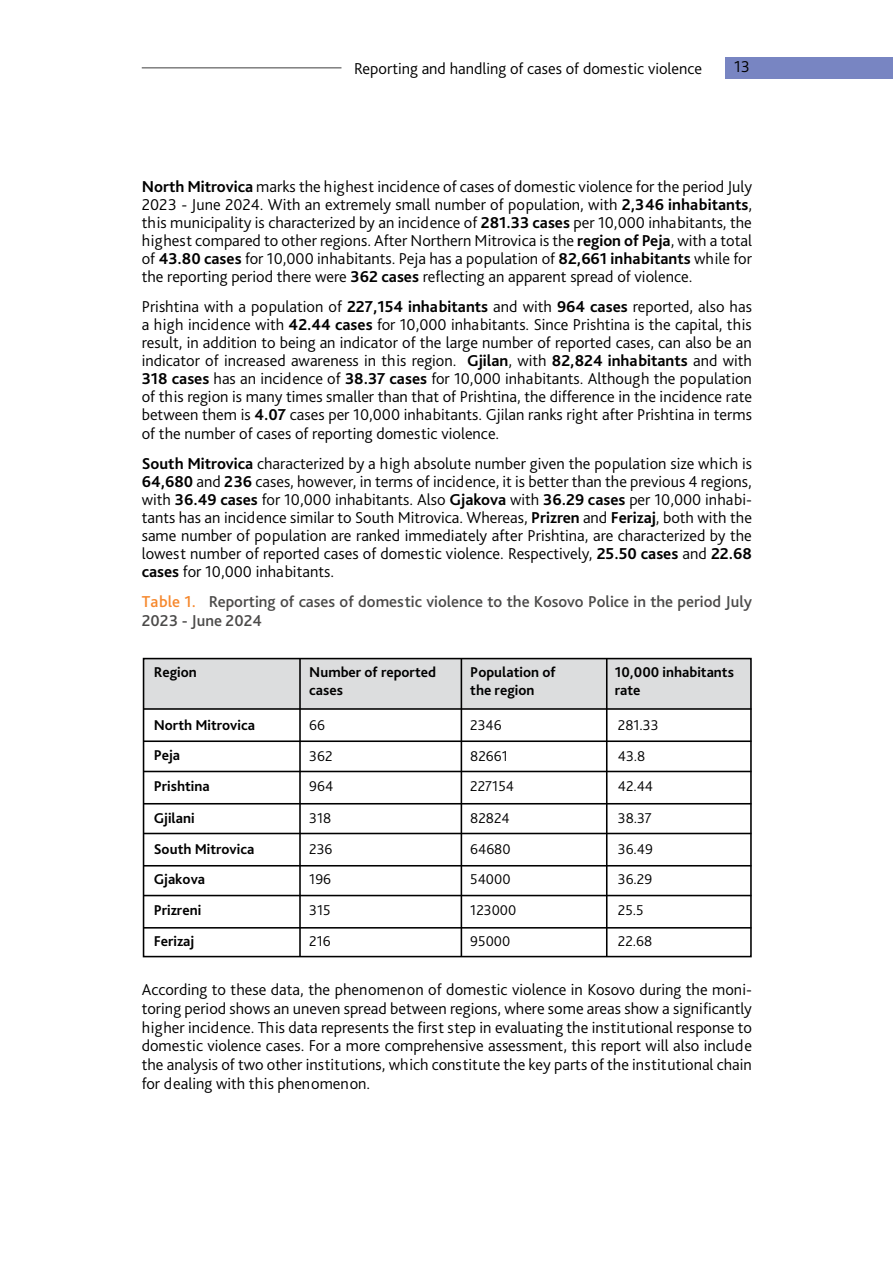
<style>
.page{position:relative;width:893px;height:1263px;background:#fff}
.page>*{position:absolute;margin:0;border:0;box-sizing:border-box;transform-origin:0 0}
.t1{font:300 16.5px/18px "Bliss Pro";color:#000;text-align:justify}
.t2{font:500 16.5px/18.8px "Bliss Pro";color:#4b4a49}
.t3{font:700 14.85px/31px "Bliss Pro";color:#000}
.t4{font:300 14.85px/31px "Bliss Pro";color:#000}
.s1{font-weight:700}
.s2{color:#f6882d}
</style>
<div class="page">
<hr style="left:142px;top:68px;width:199px;height:1px;background:#3e3e3e">
<div style="left:725px;top:57px;width:168px;height:22px;background:#7885c2"></div>
<div style="left:144px;top:659px;width:607px;height:50px;background:#dcddde"></div>
<div style="left:143px;top:658px;width:609px;height:299px;border:2px solid #000"></div>
<hr style="left:299px;top:659px;width:2px;height:297px;background:#000">
<hr style="left:461px;top:659px;width:1px;height:297px;background:#000">
<hr style="left:606px;top:659px;width:1px;height:297px;background:#000">
<hr style="left:143px;top:708px;width:608px;height:2px;background:#000">
<hr style="left:143px;top:740px;width:608px;height:2px;background:#000">
<hr style="left:143px;top:771px;width:608px;height:1px;background:#000">
<hr style="left:143px;top:803px;width:608px;height:1px;background:#000">
<hr style="left:143px;top:833px;width:608px;height:1px;background:#000">
<hr style="left:143px;top:865px;width:608px;height:1px;background:#000">
<hr style="left:143px;top:895px;width:608px;height:1px;background:#000">
<hr style="left:143px;top:927px;width:608px;height:1px;background:#000">
<p class="t1" style="left:354px;top:59px;width:350px">Reporting and handling of cases of domestic violence</p>
<p class="t1" style="left:734px;top:57px;width:17px">13</p>
<p class="t1" style="left:142px;top:178px;width:612px"><span class="s1">North Mitrovica</span> marks the highest incidence of cases of domestic violence for the period July 2023 - June 2024. With an extremely small number of population, with <span class="s1">2,346 inhabitants</span>, this municipality is characterized by an incidence of <span class="s1">281.33 cases</span> per 10,000 inhabitants, the highest compared to other regions. After Northern Mitrovica is the <span class="s1">region of Peja</span>, with a total of <span class="s1">43.80 cases</span> for 10,000 inhabitants. Peja has a population of <span class="s1">82,661 inhabitants</span> while for the reporting period there were <span class="s1">362 cases</span> reflecting an apparent spread of violence.</p>
<p class="t1" style="left:142px;top:298px;width:612px">Prishtina with a population of <span class="s1">227,154 inhabitants</span> and with <span class="s1">964 cases</span> reported, also has a high incidence with <span class="s1">42.44 cases</span> for 10,000 inhabitants. Since Prishtina is the capital, this result, in addition to being an indicator of the large number of reported cases, can also be an indicator of increased awareness in this region. <span class="s1">Gjilan</span>, with <span class="s1">82,824 inhabitants</span> and with <span class="s1">318 cases</span> has an incidence of <span class="s1">38.37 cases</span> for 10,000 inhabitants. Although the population of this region is many times smaller than that of Prishtina, the difference in the incidence rate between them is <span class="s1">4.07</span> cases per 10,000 inhabitants. Gjilan ranks right after Prishtina in terms of the number of cases of reporting domestic violence.</p>
<p class="t1" style="left:142px;top:454px;width:612px"><span class="s1">South Mitrovica</span> characterized by a high absolute number given the population size which is <span class="s1">64,680</span> and <span class="s1">236</span> cases, however, in terms of incidence, it is better than the previous 4 regions, with <span class="s1">36.49 cases</span> for 10,000 inhabitants. Also <span class="s1">Gjakova</span> with <span class="s1">36.29 cases</span> per 10,000 inhabi&shy;tants has an incidence similar to South Mitrovica. Whereas, <span class="s1">Prizren</span> and <span class="s1">Ferizaj</span>, both with the same number of population are ranked immediately after Prishtina, are characterized by the lowest number of reported cases of domestic violence. Respectively, <span class="s1">25.50 cases</span> and <span class="s1">22.68 cases</span> for 10,000 inhabitants.</p>
<p class="t2" style="left:142px;top:592px;width:612px"><span class="s2">Table 1.</span> Reporting of cases of domestic violence to the Kosovo Police in the period July<br>2023 - June 2024</p>
<p class="t3" style="left:309px;top:662px;width:128px;line-height:17.9px">Number of reported cases</p>
<p class="t3" style="left:470px;top:662px;width:87px;line-height:17.9px">Population of the region</p>
<p class="t3" style="left:615px;top:662px;width:121px;line-height:17.9px">10,000 inhabitants rate</p>
<p class="t3" style="left:154px;top:656px;width:45px">Region</p>
<p class="t3" style="left:154px;top:709px;width:103px">North Mitrovica</p>
<p class="t4" style="left:309px;top:708px;width:25px;line-height:31.8px">66<br>362</p>
<p class="t4" style="left:309px;top:770px;width:25px">964<br>318<br>236<br>196<br>315<br>216</p>
<p class="t4" style="left:470px;top:708px;width:39px;line-height:31.8px">2346<br>82661</p>
<p class="t4" style="left:470px;top:770px;width:48px">227154<br>82824<br>64680<br>54000<br>123000<br>95000</p>
<p class="t4" style="left:618px;top:708px;width:42px;line-height:31.8px">281.33<br>43.8</p>
<p class="t4" style="left:618px;top:770px;width:37px">42.44<br>38.37<br>36.49<br>36.29<br>25.5<br>22.68</p>
<p class="t3" style="left:154px;top:739px;width:102px">Peja<br>Prishtina<br>Gjilani<br>South Mitrovica<br>Gjakova<br>Prizreni<br>Ferizaj</p>
<p class="t1" style="left:142px;top:980px;width:612px;line-height:18.8px">According to these data, the phenomenon of domestic violence in Kosovo during the moni&shy;toring period shows an uneven spread between regions, where some areas show a significantly higher incidence. This data represents the first step in evaluating the institutional response to domestic violence cases. For a more comprehensive assessment, this report will also include the analysis of two other institutions, which constitute the key parts of the institutional chain for dealing with this phenomenon.</p>
</div>
